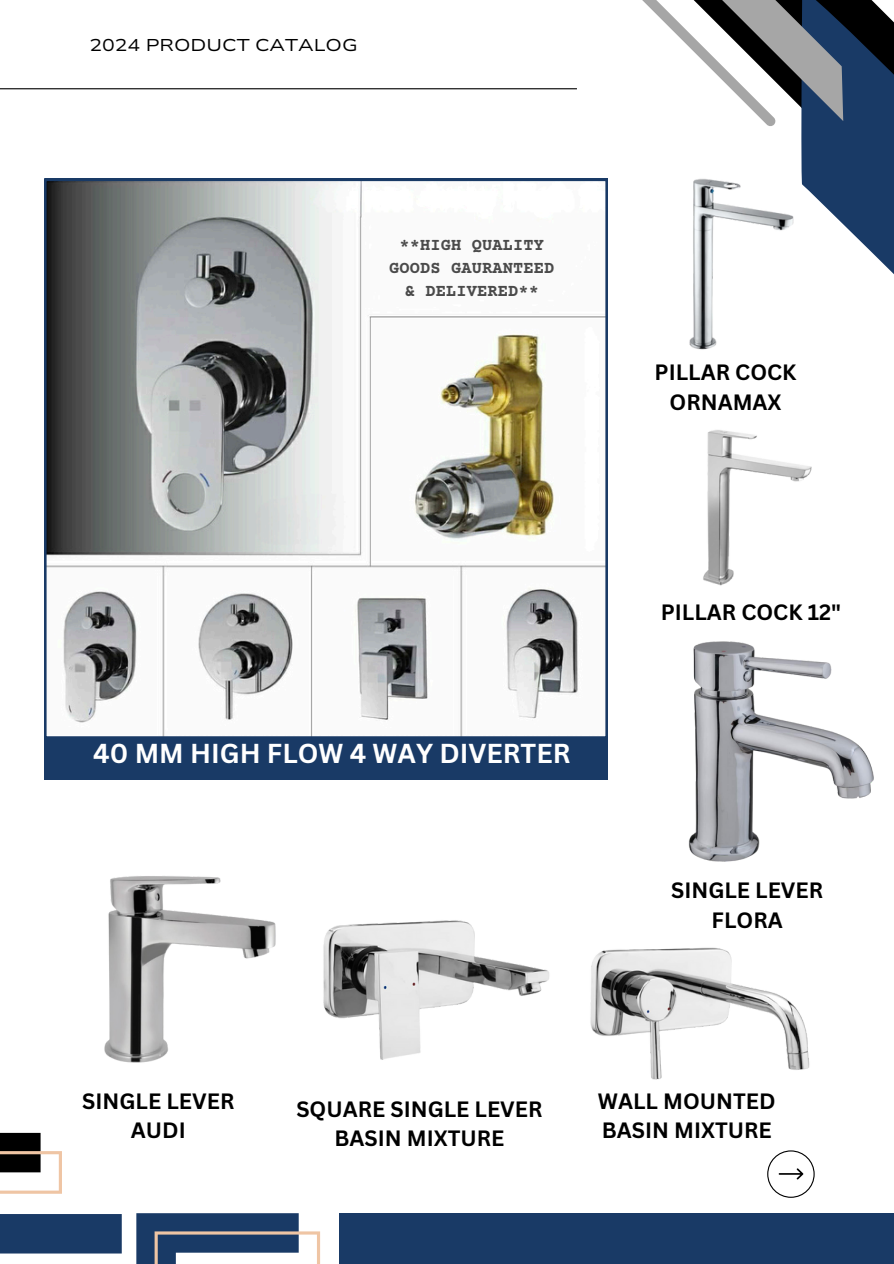
<style>
.page{position:relative;width:894px;height:1264px;background:#fff}
.page>*{position:absolute;margin:0;border:0;box-sizing:border-box;transform-origin:0 0}
.t1{font:700 26.7px "Canva Sans";color:#fff}
.t2{font:700 21.6px/29.2px "Canva Sans";color:#000;text-align:center}
.t3{font:17.1px "Nunito Sans 10 pt Expanded";color:#000}
.t4{font:700 16.95px/23.2px "Courier Prime";letter-spacing:.01em;color:#4a4a4a;text-align:center}
</style>
<div class="page">
<svg style="left:0;top:1132px;width:121px;height:122px"></svg>
<svg style="left:136px;top:1213px;width:184px;height:50px"></svg>
<svg style="left:607px;top:0;width:286px;height:459px"></svg>
<div style="left:339px;top:1213px;width:554px;height:50px;background:#193a66"></div>
<div style="left:44px;top:720px;width:563px;height:60px;background:#193a66"></div>
<hr style="left:0;top:88px;width:576px;height:1px;background:#000">
<svg style="left:767px;top:1150px;width:47px;height:47px"></svg>
<svg style="left:44px;top:179px;width:563px;height:558px"></svg>
<img style="left:666px;top:170px;width:137px;height:184px">
<img style="left:694px;top:426px;width:126px;height:160px">
<img style="left:323px;top:920px;width:227px;height:140px">
<img style="left:590px;top:947px;width:220px;height:133px">
<img style="left:104px;top:876px;width:172px;height:187px">
<img style="left:688px;top:641px;width:186px;height:221px">
<h2 class="t3" style="left:89px;top:34px;width:270px">2024 PRODUCT CATALOG</h2>
<p class="t4" style="left:389px;top:234px;width:167px">**HIGH QUALITY<br>GOODS GAURANTEED &amp; DELIVERED**</p>
<p class="t2" style="left:654px;top:357px;width:143px">PILLAR COCK<br>ORNAMAX</p>
<p class="t1" style="left:93px;top:734px;width:478px">40 MM HIGH FLOW 4 WAY DIVERTER</p>
<h1 class="t2" style="left:660px;top:597px;width:182px">PILLAR COCK 12"</h1>
<h2 class="t2" style="left:671px;top:875px;width:153px">SINGLE LEVER<br>FLORA</h2>
<h2 class="t2" style="left:82px;top:1086px;width:153px">SINGLE LEVER<br>AUDI</h2>
<h2 class="t2" style="left:296px;top:1093px;width:248px">SQUARE SINGLE LEVER<br>BASIN MIXTURE</h2>
<p class="t2" style="left:597px;top:1086px;width:179px;text-align:left">WALL MOUNTED<br>BASIN MIXTURE</p>
</div>
